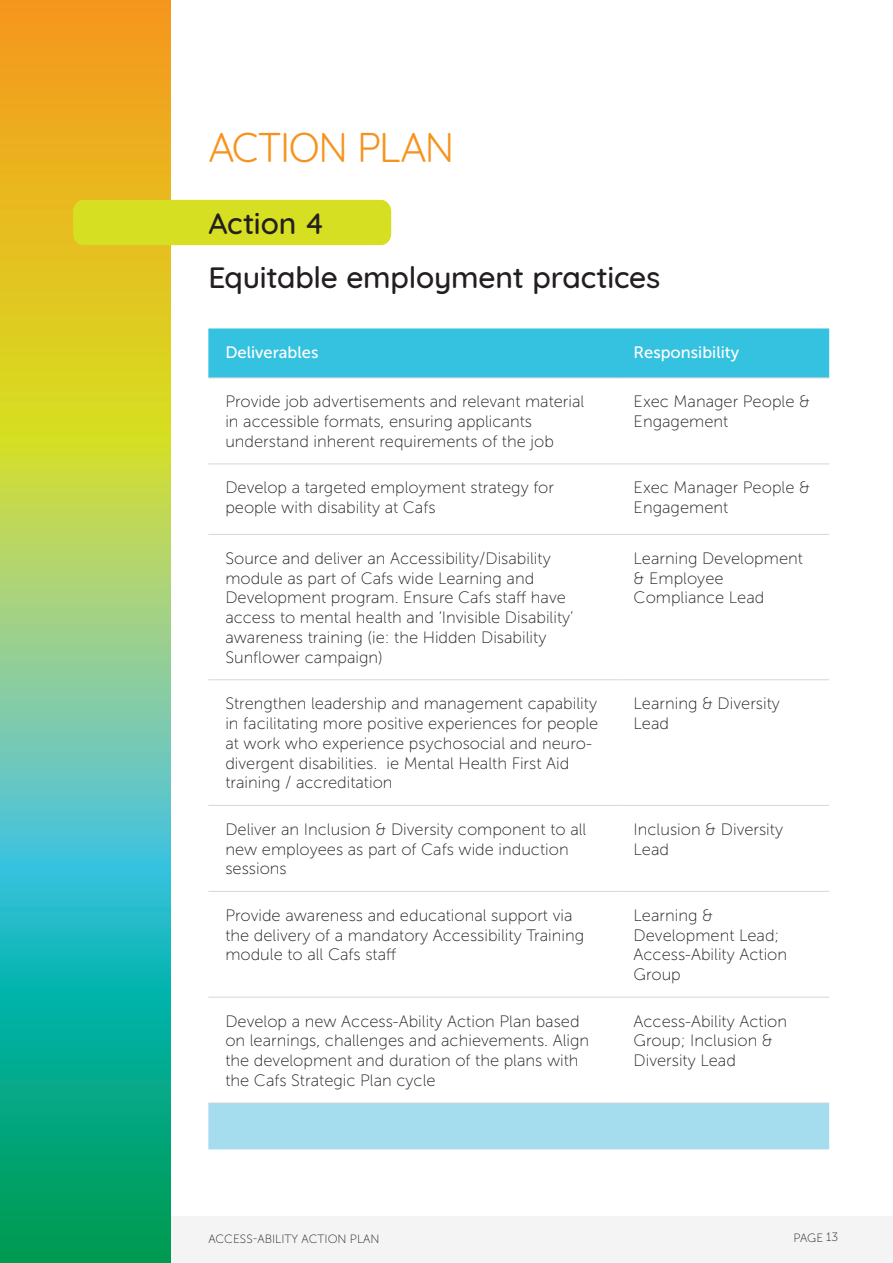
<style>
.page{position:relative;width:893px;height:1263px;background:#fff}
.page>*{position:absolute;margin:0;border:0;box-sizing:border-box;transform-origin:0 0}
.Main_Heading_Orange{font:40.5px "Quicksand";letter-spacing:-.04em;color:#f7931d}
.Main_Subheading_-_gr{font:500 30px "Quicksand";letter-spacing:-.005em;color:#231f20}
.Body_Text{font:16.5px/19.8px "Museo Sans 100";color:#231f20}
.Body_text-_white{font:16.5px "Museo Sans 500";color:#fff}
.Body_Text_White{font:16.5px "Museo Sans 500";color:#fff}
.t1{font:12px "Museo Sans 100";color:#231f20}
</style>
<div class="page">
<div style="left:171px;top:1216px;width:722px;height:47px;background:#f5f4f5"></div>
<svg style="left:0;top:0;width:170px;height:1263px"></svg>
<div style="left:73px;top:200px;width:318px;height:45px;background:#d6df21"></div>
<div style="left:208px;top:328px;width:621px;height:50px;background:#35c2e0"></div>
<div style="left:208px;top:1104px;width:621px;height:45px;background:#a5ddee"></div>
<hr style="left:208px;top:378px;width:409px;height:1px;background:#d6d6d7">
<hr style="left:617px;top:378px;width:212px;height:1px;background:#d6d6d7">
<hr style="left:208px;top:464px;width:409px;height:1px;background:#d6d6d7">
<hr style="left:617px;top:464px;width:212px;height:1px;background:#d6d6d7">
<hr style="left:208px;top:534px;width:409px;height:1px;background:#d6d6d7">
<hr style="left:617px;top:534px;width:212px;height:1px;background:#d6d6d7">
<hr style="left:208px;top:679px;width:409px;height:1px;background:#d6d6d7">
<hr style="left:617px;top:679px;width:212px;height:1px;background:#d6d6d7">
<hr style="left:208px;top:805px;width:409px;height:1px;background:#d6d6d7">
<hr style="left:617px;top:805px;width:212px;height:1px;background:#d6d6d7">
<hr style="left:208px;top:891px;width:409px;height:1px;background:#d6d6d7">
<hr style="left:617px;top:891px;width:212px;height:1px;background:#d6d6d7">
<hr style="left:208px;top:997px;width:409px;height:1px;background:#d6d6d7">
<hr style="left:617px;top:997px;width:212px;height:1px;background:#d6d6d7">
<hr style="left:208px;top:1103px;width:409px;height:1px;background:#d6d6d7">
<hr style="left:617px;top:1103px;width:212px;height:1px;background:#d6d6d7">
<p class="Main_Heading_Orange" style="left:208px;top:116px;width:248px">ACTION PLAN</p>
<p class="Main_Subheading_-_gr" style="left:208px;top:199px;width:117px">Action 4</p>
<p class="Main_Subheading_-_gr" style="left:208px;top:253px;width:453px">Equitable employment practices</p>
<p class="Body_Text_White" style="left:225px;top:343px;width:95px">Deliverables</p>
<p class="Body_text-_white" style="left:634px;top:343px;width:107px">Responsibility</p>
<p class="Body_Text" style="left:225px;top:392px;width:361px">Provide job advertisements and relevant material in accessible formats, ensuring applicants understand inherent requirements of the job</p>
<p class="Body_Text" style="left:634px;top:392px;width:178px">Exec Manager People &amp;<br>Engagement</p>
<p class="Body_Text" style="left:225px;top:478px;width:330px">Develop a targeted employment strategy for people with disability at Cafs</p>
<p class="Body_Text" style="left:634px;top:478px;width:178px">Exec Manager People &amp;<br>Engagement</p>
<p class="Body_Text" style="left:225px;top:548px;width:350px">Source and deliver an Accessibility/Disability module as part of Cafs wide Learning and Development program. Ensure Cafs staff have access to mental health and ‘Invisible Disability’ awareness training (ie: the Hidden Disability Sunflower campaign)</p>
<p class="Body_Text" style="left:634px;top:548px;width:171px">Learning Development &amp; Employee<br>Compliance Lead</p>
<p class="Body_Text" style="left:225px;top:694px;width:374px">Strengthen leadership and management capability in facilitating more positive experiences for people at work who experience psychosocial and neuro&shy;divergent disabilities. ie Mental Health First Aid training / accreditation</p>
<p class="Body_Text" style="left:634px;top:694px;width:148px">Learning &amp; Diversity<br>Lead</p>
<p class="Body_Text" style="left:225px;top:819px;width:363px">Deliver an Inclusion &amp; Diversity component to all new employees as part of Cafs wide induction sessions</p>
<p class="Body_Text" style="left:634px;top:819px;width:151px">Inclusion &amp; Diversity<br>Lead</p>
<p class="Body_Text" style="left:225px;top:905px;width:360px">Provide awareness and educational support via the delivery of a mandatory Accessibility Training module to all Cafs staff</p>
<p class="Body_Text" style="left:634px;top:905px;width:155px">Learning &amp;<br>Development Lead;<br>Access-Ability Action<br>Group</p>
<p class="Body_Text" style="left:225px;top:1011px;width:365px">Develop a new Access-Ability Action Plan based on learnings, challenges and achievements. Align the development and duration of the plans with the Cafs Strategic Plan cycle</p>
<p class="Body_Text" style="left:634px;top:1011px;width:155px">Access-Ability Action<br>Group; Inclusion &amp;<br>Diversity Lead</p>
<p class="t1" style="left:208px;top:1232px;width:173px">ACCESS-ABILITY ACTION PLAN</p>
<p class="t1" style="left:793px;top:1231px;width:46px">PAGE 13</p>
</div>
